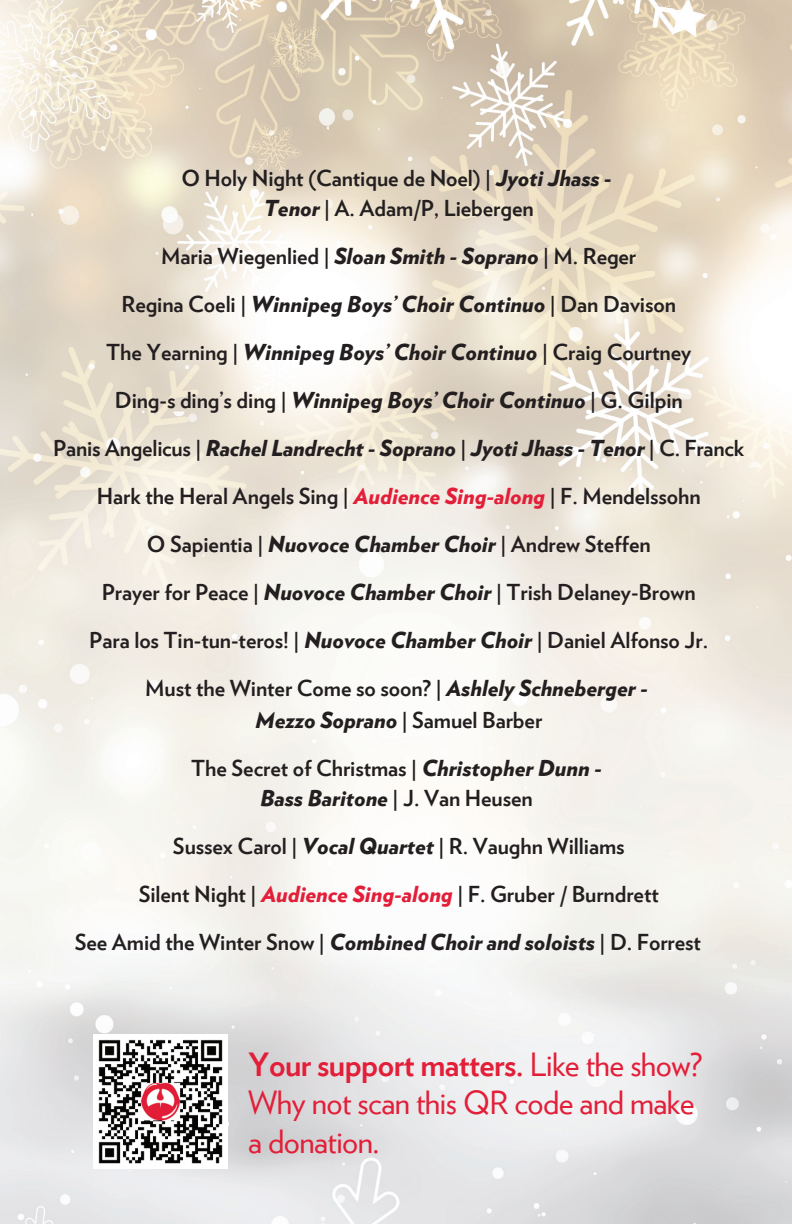
<style>
.page{position:relative;width:792px;height:1224px;background:#fff}
.page>*{position:absolute;margin:0;border:0;box-sizing:border-box;transform-origin:0 0}
.t1{font:32px/38.4px "Verlag";letter-spacing:-.02em;color:#e31e38}
.t2{font:700 22px/48px "Verlag";letter-spacing:-.005em;color:#231f20;text-align:center}
.t3{font:italic 900 22px "Verlag";letter-spacing:-.005em;color:#231f20}
.s1{font-weight:900;font-style:italic}
.s2{font-weight:900;font-style:italic;color:#e31e38}
.s3{font-weight:700;font-style:normal}
.s4{font-weight:700}
</style>
<div class="page">
<img style="left:0;top:0;width:792px;height:1224px">
<img style="left:94px;top:1034px;width:134px;height:134px">
<p class="t2" style="left:181px;top:162px;width:432px;line-height:30px">O Holy Night (Cantique de Noel) | <span class="s1">Jyoti Jhass -<br>Tenor</span> | A. Adam/P, Liebergen</p>
<p class="t2" style="left:53px;top:231px;width:693px">Maria Wiegenlied | <span class="s1">Sloan Smith - Soprano</span> | M. Reger<br>Regina Coeli | <span class="s1">Winnipeg Boys’ Choir Continuo</span> | Dan Davison<br>The Yearning | <span class="s1">Winnipeg Boys’ Choir Continuo</span> | Craig Courtney<br>Ding-s ding’s ding | <span class="s1">Winnipeg Boys’ Choir Continuo</span> | G. Gilpin<br>Panis Angelicus | <span class="s1">Rachel Landrecht - Soprano</span> | <span class="s1">Jyoti Jhass - Tenor</span> | C. Franck Hark the Heral Angels Sing | <span class="s2">Audience Sing-along</span> | F. Mendelssohn<br>O Sapientia | <span class="s1">Nuovoce Chamber Choir</span> | Andrew Steffen<br>Prayer for Peace | <span class="s1">Nuovoce Chamber Choir</span> | Trish Delaney-Brown<br>Para los Tin-tun-teros! | <span class="s1">Nuovoce Chamber Choir</span> | Daniel Alfonso Jr.<br>Must the Winter Come so soon? | <span class="s1">Ashlely Schneberger -</span></p>
<p class="t2" style="left:191px;top:695px;width:412px"><span class="s1">Mezzo Soprano</span> | Samuel Barber<br>The Secret of Christmas | <span class="s1">Christopher Dunn -</span></p>
<p class="t3" style="left:260px;top:780px;width:274px">Bass Baritone <span class="s3">| J. Van Heusen</span></p>
<p class="t2" style="left:173px;top:821px;width:453px">Sussex Carol | <span class="s1">Vocal Quartet</span> | R. Vaughn Williams</p>
<p class="t2" style="left:139px;top:869px;width:522px">Silent Night | <span class="s2">Audience Sing-along</span> | F. Gruber / Burndrett</p>
<p class="t2" style="left:75px;top:917px;width:628px">See Amid the Winter Snow | <span class="s1">Combined Choir and soloists</span> | D. Forrest</p>
<h1 class="t1" style="left:248px;top:1044px;width:456px"><span class="s4">Your support matters.</span> Like the show?<br>Why not scan this QR code and make a donation.</h1>
</div>
